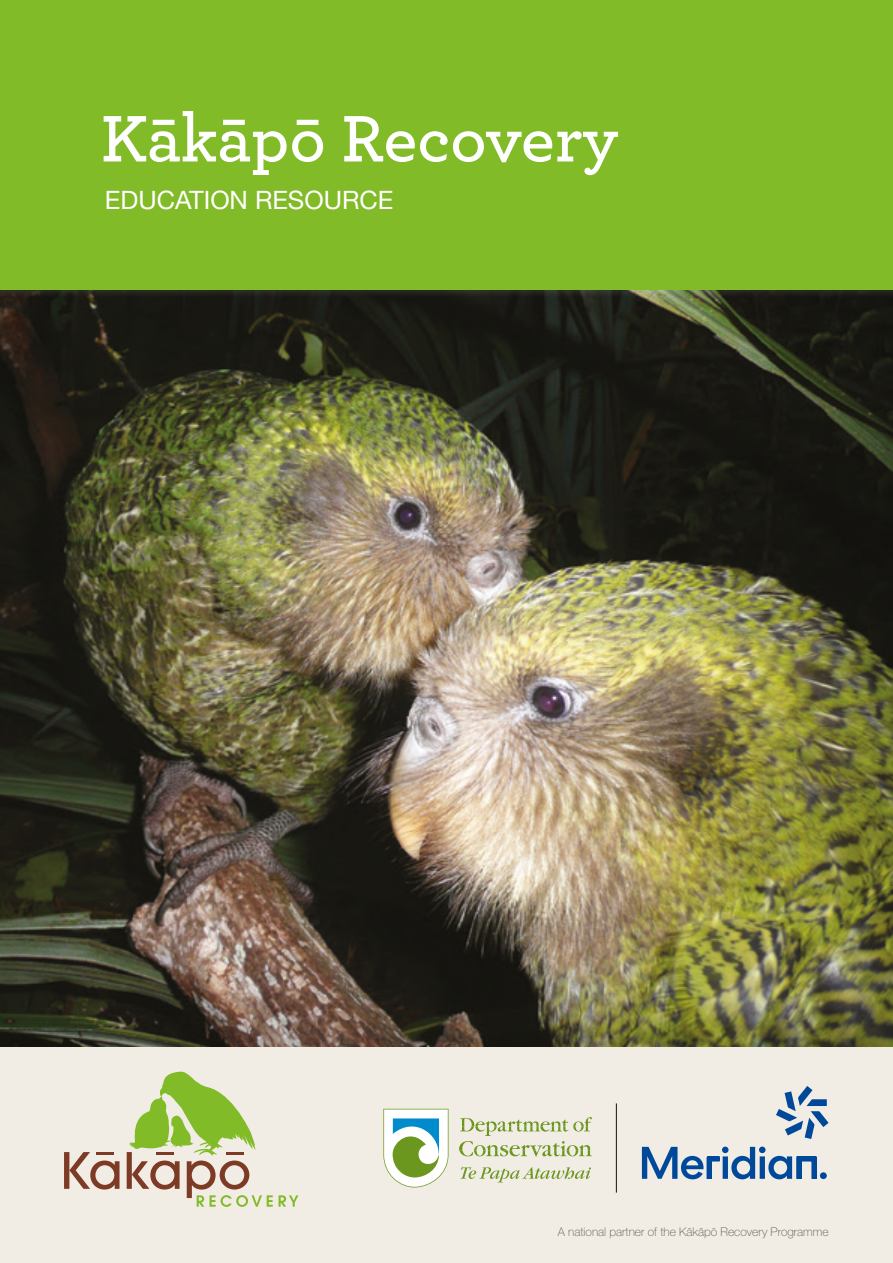
<style>
.page{position:relative;width:893px;height:1263px;background:#fff}
.page>*{position:absolute;margin:0;border:0;box-sizing:border-box;transform-origin:0 0}
.t1{font:600 69px "Archer";letter-spacing:-.01em;color:#fff}
.t2{font:25.35px "Helvetica Neue LT Std";color:#fff}
.BODY_TEXT{font:100 12px "Helvetica Neue LT Std";color:#575756}
</style>
<div class="page">
<div style="left:0;top:961px;width:893px;height:302px;background:#f1ede5"></div>
<img style="left:0;top:289px;width:893px;height:757px">
<svg style="left:279px;top:1195px;width:19px;height:12px"></svg>
<svg style="left:64px;top:1152px;width:56px;height:37px"></svg>
<svg style="left:127px;top:1072px;width:146px;height:135px"></svg>
<hr style="left:96px;top:1152px;width:18px;height:3px;background:#7d3a25">
<hr style="left:156px;top:1152px;width:18px;height:3px;background:#7d3a25">
<hr style="left:226px;top:1152px;width:17px;height:3px;background:#7d3a25">
<hr style="left:616px;top:1103px;width:1px;height:89px;background:#14110e">
<svg style="left:642px;top:1086px;width:187px;height:93px"></svg>
<svg style="left:383px;top:1109px;width:65px;height:78px;background:#bbd5bf"></svg>
<svg style="left:460px;top:1166px;width:131px;height:16px"></svg>
<svg style="left:459px;top:1117px;width:133px;height:39px"></svg>
<div style="left:0;top:0;width:893px;height:289px;background:#81bb27"></div>
<p class="t1" style="left:101px;top:87px;width:519px">Kākāpō Recovery</p>
<p class="t2" style="left:105px;top:185px;width:290px">EDUCATION RESOURCE</p>
<p class="BODY_TEXT" style="left:558px;top:1225px;width:272px">A national partner of the Kākāpō Recovery Programme</p>
</div>
